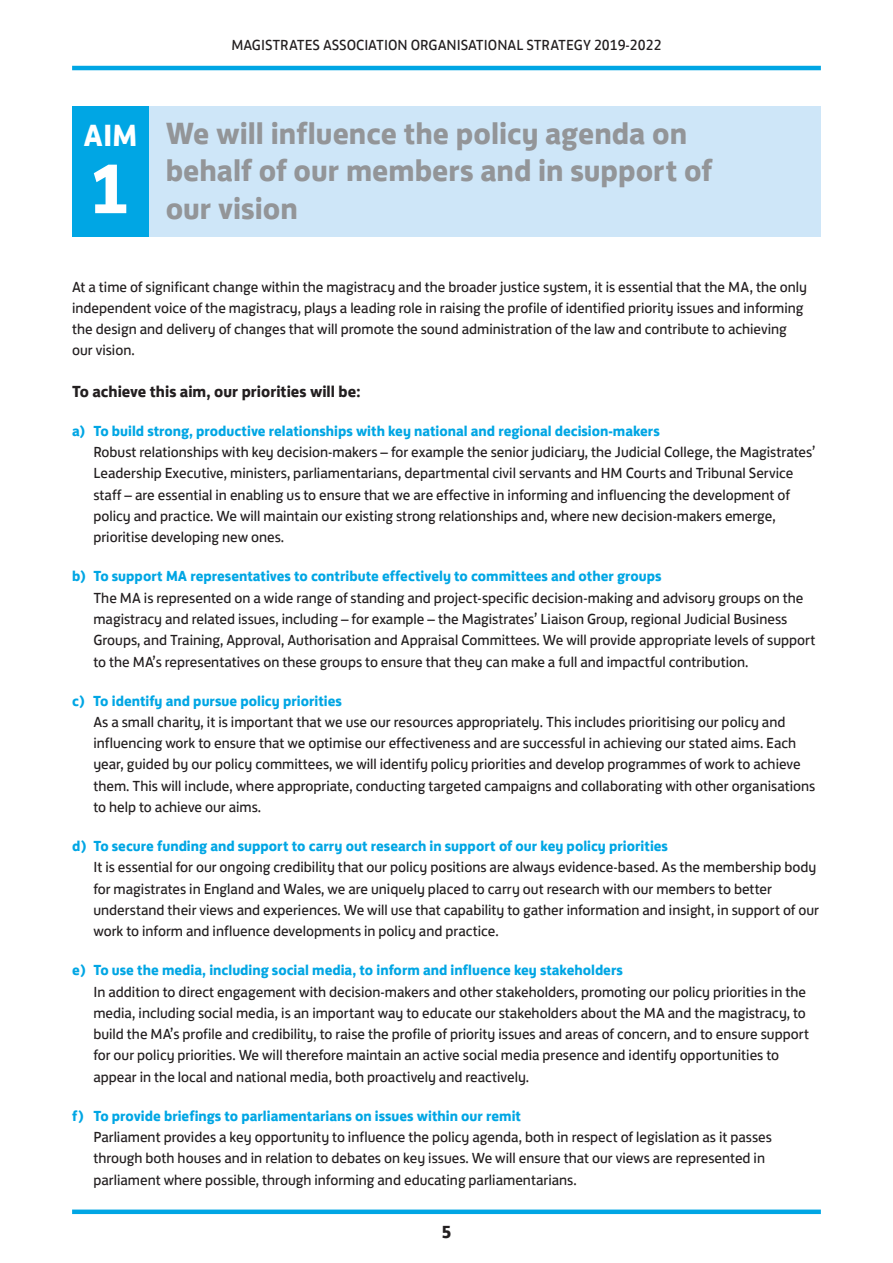
<style>
.page{position:relative;width:893px;height:1263px;background:#fff}
.page>*{position:absolute;margin:0;border:0;box-sizing:border-box;transform-origin:0 0}
.t1{font:700 72px "FS Jack";color:#fff}
.t2{font:700 31.5px/37.5px "FS Jack";color:#939598}
.t3{font:700 31.5px "FS Jack";color:#fff}
.t4{font:700 18px "FS Jack";color:#231f20}
.t5{font:700 16.5px "FS Jack";color:#231f20}
.t6{font:15px/21.3px "FS Jack";color:#231f20}
.t7{font:700 15px "FS Jack";color:#00a6e4}
</style>
<div class="page">
<hr style="left:72px;top:66px;width:748px;height:4px;background:#00a6e4">
<hr style="left:72px;top:1210px;width:748px;height:4px;background:#00a6e4">
<div style="left:140px;top:106px;width:680px;height:131px;background:#cee6f8"></div>
<div style="left:72px;top:106px;width:77px;height:131px;background:#00a6e4"></div>
<h2 class="t3" style="left:83px;top:124px;width:55px">AIM</h2>
<h1 class="t1" style="left:90px;top:162px;width:43px">1</h1>
<p class="t6" style="left:231px;top:35px;width:431px">MAGISTRATES ASSOCIATION ORGANISATIONAL STRATEGY 2019-2022</p>
<h2 class="t2" style="left:166px;top:117px;width:548px">We will influence the policy agenda on behalf of our members and in support of</h2>
<h2 class="t2" style="left:166px;top:192px;width:134px">our vision</h2>
<p class="t6" style="left:72px;top:278px;width:736px">At a time of significant change within the magistracy and the broader justice system, it is essential that the MA, the only independent voice of the magistracy, plays a leading role in raising the profile of identified priority issues and informing the design and delivery of changes that will promote the sound administration of the law and contribute to achieving our vision.</p>
<p class="t5" style="left:72px;top:385px;width:290px">To achieve this aim, our priorities will be:</p>
<p class="t7" style="left:72px;top:425px;width:589px">a) To build strong, productive relationships with key national and regional decision-makers</p>
<p class="t6" style="left:93px;top:443px;width:723px">Robust relationships with key decision-makers – for example the senior judiciary, the Judicial College, the Magistrates’ Leadership Executive, ministers, parliamentarians, departmental civil servants and HM Courts and Tribunal Service staff – are essential in enabling us to ensure that we are effective in informing and influencing the development of policy and practice. We will maintain our existing strong relationships and, where new decision-makers emerge, prioritise developing new ones.</p>
<p class="t7" style="left:72px;top:571px;width:591px">b) To support MA representatives to contribute effectively to committees and other groups</p>
<p class="t6" style="left:93px;top:589px;width:723px">The MA is represented on a wide range of standing and project-specific decision-making and advisory groups on the magistracy and related issues, including – for example – the Magistrates’ Liaison Group, regional Judicial Business Groups, and Training, Approval, Authorisation and Appraisal Committees. We will provide appropriate levels of support to the MA’s representatives on these groups to ensure that they can make a full and impactful contribution.</p>
<p class="t7" style="left:72px;top:695px;width:271px">c) To identify and pursue policy priorities</p>
<p class="t6" style="left:93px;top:713px;width:723px">As a small charity, it is important that we use our resources appropriately. This includes prioritising our policy and influencing work to ensure that we optimise our effectiveness and are successful in achieving our stated aims. Each year, guided by our policy committees, we will identify policy priorities and develop programmes of work to achieve them. This will include, where appropriate, conducting targeted campaigns and collaborating with other organisations to help to achieve our aims.</p>
<p class="t7" style="left:72px;top:840px;width:597px">d) To secure funding and support to carry out research in support of our key policy priorities</p>
<p class="t6" style="left:93px;top:858px;width:727px">It is essential for our ongoing credibility that our policy positions are always evidence-based. As the membership body for magistrates in England and Wales, we are uniquely placed to carry out research with our members to better understand their views and experiences. We will use that capability to gather information and insight, in support of our work to inform and influence developments in policy and practice.</p>
<p class="t7" style="left:72px;top:965px;width:552px">e) To use the media, including social media, to inform and influence key stakeholders</p>
<p class="t6" style="left:93px;top:982px;width:717px">In addition to direct engagement with decision-makers and other stakeholders, promoting our policy priorities in the media, including social media, is an important way to educate our stakeholders about the MA and the magistracy, to build the MA’s profile and credibility, to raise the profile of priority issues and areas of concern, and to ensure support for our policy priorities. We will therefore maintain an active social media presence and identify opportunities to appear in the local and national media, both proactively and reactively.</p>
<p class="t7" style="left:72px;top:1110px;width:450px">f) To provide briefings to parliamentarians on issues within our remit</p>
<p class="t6" style="left:93px;top:1128px;width:680px">Parliament provides a key opportunity to influence the policy agenda, both in respect of legislation as it passes through both houses and in relation to debates on key issues. We will ensure that our views are represented in parliament where possible, through informing and educating parliamentarians.</p>
<p class="t4" style="left:441px;top:1225px;width:12px">5</p>
</div>
